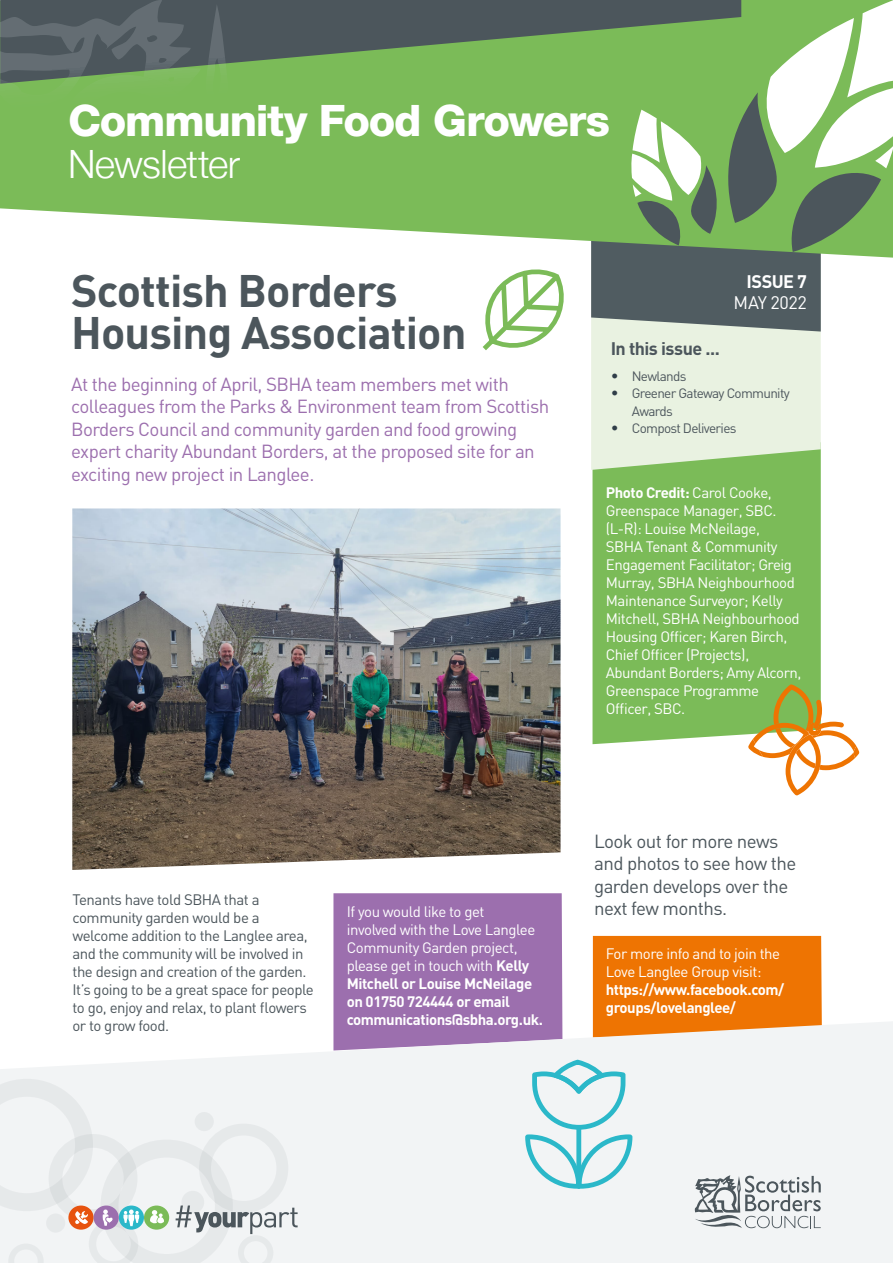
<style>
.page{position:relative;width:893px;height:1263px;background:#fff}
.page>*{position:absolute;margin:0;border:0;box-sizing:border-box;transform-origin:0 0}
.t1{font:700 45px/42px "DIN";letter-spacing:-.02em;color:#4c565c}
.t2{font:800 43.5px "Helvetica Neue";letter-spacing:-.03em;color:#fff}
.t3{font:300 39px "Helvetica Neue";letter-spacing:-.015em;color:#fff}
.t4{font:18.75px/22.5px "DIN";letter-spacing:-.03em;color:#9c6fae}
.t5{font:18.75px/22.5px "DIN";letter-spacing:-.03em;color:#4c565c}
.t6{font:700 18px "DIN";letter-spacing:-.03em;color:#4c565c}
.t7{font:18px "DIN";letter-spacing:-.02em;color:#fff}
.t8{font:700 18px "DIN";letter-spacing:-.03em;color:#fff}
.t9{font:15px/18px "DIN";letter-spacing:-.03em;color:#fff}
.t10{font:15px/18px "DIN";letter-spacing:-.03em;color:#4c565c}
.t11{font:700 15px/18px "DIN";letter-spacing:-.03em;color:#fff}
.t12{font:13.5px/17.2px "DIN";letter-spacing:-.05em;color:#4c565c}
.s1{font-size:15px;color:#303e48}
.s2{font-weight:700}
.s3{font-weight:400}
</style>
<div class="page">
<div style="left:593px;top:936px;width:229px;height:85px;background:#ee7402"></div>
<div style="left:333px;top:893px;width:229px;height:128px;background:#9c6fae"></div>
<div style="left:592px;top:470px;width:229px;height:274px;background:#7bbb58"></div>
<svg style="left:0;top:1021px;width:893px;height:242px;fill:#f2f4f5"></svg>
<svg style="left:591px;top:332px;width:230px;height:138px;background:#e0edd6"></svg>
<svg style="left:591px;top:258px;width:230px;height:74px;background:#5f6b6e"></svg>
<svg style="left:230px;top:84px;width:663px;height:174px;background:#8cc26f"></svg>
<svg style="left:201px;top:0;width:430px;height:84px;background:#61845a"></svg>
<svg style="left:0;top:0;width:201px;height:210px;background:#688c5e"></svg>
<svg style="left:17px;top:4px;width:213px;height:217px;background:#739f61"></svg>
<svg style="left:631px;top:0;width:262px;height:252px"></svg>
<svg style="left:0;top:1079px;width:298px;height:184px"></svg>
<svg style="left:695px;top:1175px;width:126px;height:53px"></svg>
<svg style="left:748px;top:684px;width:111px;height:111px"></svg>
<svg style="left:482px;top:269px;width:82px;height:81px"></svg>
<img style="left:72px;top:508px;width:489px;height:362px">
<svg style="left:525px;top:1060px;width:107px;height:129px"></svg>
<h2 class="t2" style="left:68px;top:95px;width:543px">Community Food Growers</h2>
<h3 class="t3" style="left:68px;top:140px;width:174px">Newsletter</h3>
<h1 class="t1" style="left:71px;top:268px;width:397px">Scottish Borders<br>Housing Association</h1>
<p class="t4" style="left:71px;top:372px;width:480px">At the beginning of April, SBHA team members met with colleagues from the Parks &amp; Environment team from Scottish Borders Council and community garden and food growing expert charity Abundant Borders, at the proposed site for an exciting new project in Langlee.</p>
<p class="t8" style="left:746px;top:269px;width:62px">ISSUE 7</p>
<p class="t7" style="left:733px;top:291px;width:75px">MAY 2022</p>
<p class="t6" style="left:611px;top:336px;width:111px">In this issue ...</p>
<p class="t12" style="left:611px;top:367px;width:77px"><span class="s1">•</span> Newlands</p>
<p class="t12" style="left:632px;top:385px;width:160px;text-indent:-21px"><span class="s1">•</span> Greener Gateway Community<br>Awards</p>
<p class="t12" style="left:611px;top:419px;width:127px"><span class="s1">•</span> Compost Deliveries</p>
<p class="t9" style="left:606px;top:483px;width:197px"><span class="s2">Photo Credit:</span> Carol Cooke,<br>Greenspace Manager, SBC. (L-R): Louise McNeilage,<br>SBHA Tenant &amp; Community<br>Engagement Facilitator; Greig<br>Murray, SBHA Neighbourhood<br>Maintenance Surveyor; Kelly<br>Mitchell, SBHA Neighbourhood<br>Housing Officer; Karen Birch,<br>Chief Officer (Projects),<br>Abundant Borders; Amy Alcorn,<br>Greenspace Programme<br>Officer, SBC.</p>
<p class="t10" style="left:72px;top:891px;width:243px">Tenants have told SBHA that a community garden would be a welcome addition to the Langlee area, and the community will be involved in the design and creation of the garden.<br>It’s going to be a great space for people to go, enjoy and relax, to plant flowers or to grow food.</p>
<p class="t5" style="left:594px;top:829px;width:204px">Look out for more news and photos to see how the garden develops over the</p>
<p class="t9" style="left:347px;top:902px;width:139px">If you would like to get</p>
<p class="t5" style="left:594px;top:897px;width:135px">next few months.</p>
<p class="t11" style="left:347px;top:919px;width:198px"><span class="s3">involved with the Love Langlee<br>Community Garden project, please get in touch with</span> Kelly<br>Mitchell or Louise McNeilage on 01750 724444 or email communications@sbha.org.uk.</p>
<p class="t9" style="left:606px;top:944px;width:176px">For more info and to join the<br>Love Langlee Group visit:</p>
<p class="t11" style="left:606px;top:980px;width:180px">https://www.facebook.com/ groups/lovelanglee/</p>
</div>
